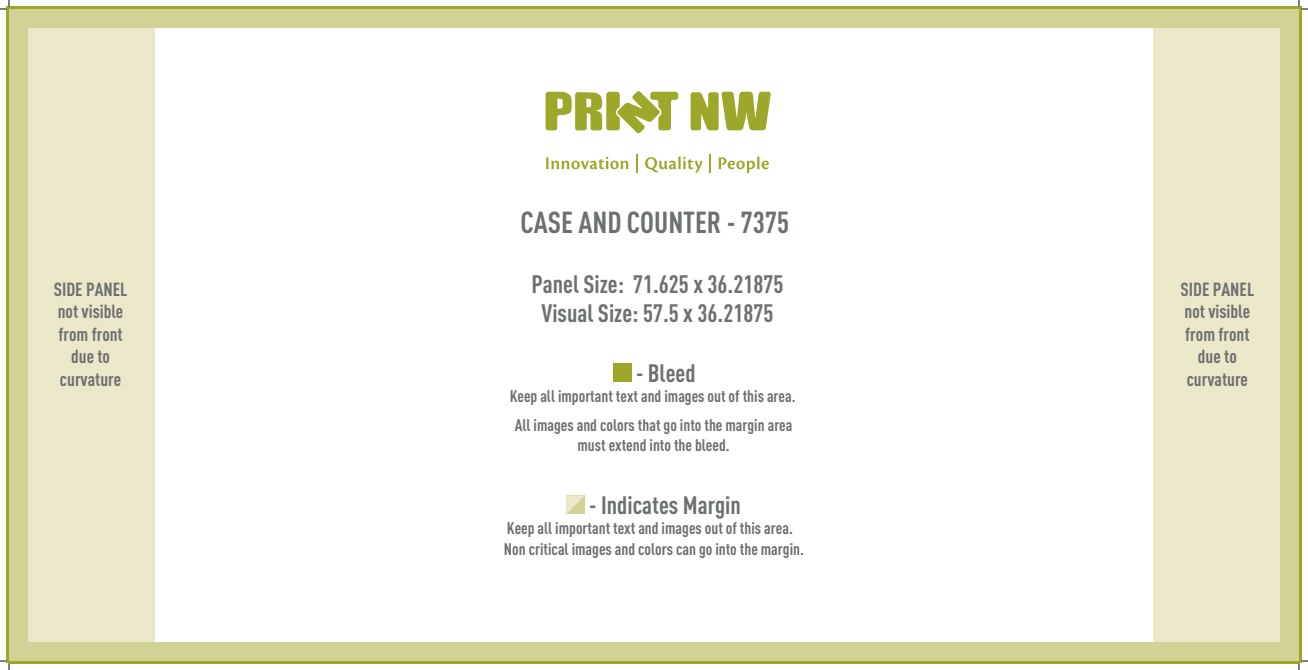
<style>
.page{position:relative;width:1308px;height:670px;background:#fff}
.page>*{position:absolute;margin:0;border:0;box-sizing:border-box;transform-origin:0 0}
.t1{font:700 condensed 30px "DINOT";color:#6d7071}
.t2{font:700 condensed 24.93px/29.9px "DINOT";color:#6d7071;text-align:center}
.t3{font:700 condensed 18.75px/22.5px "DINOT";color:#6d7071;text-align:center}
.t4{font:700 condensed 16.6px/28.7px "DINOT";color:#6d7071;text-align:center}
</style>
<div class="page">
<hr style="left:9px;top:7px;width:1289px;height:2px;background:#9da72a">
<hr style="left:9px;top:661px;width:1289px;height:2px;background:#9da72a">
<hr style="left:7px;top:7px;width:2px;height:656px;background:#9da72a">
<hr style="left:1298px;top:7px;width:2px;height:656px;background:#9da72a">
<div style="left:9px;top:9px;width:145px;height:652px;background:#ebe8ca"></div>
<div style="left:1153px;top:9px;width:145px;height:652px;background:#ebe8ca"></div>
<div style="left:1280px;top:9px;width:18px;height:652px;background:#d2d296"></div>
<div style="left:9px;top:9px;width:1289px;height:18px;background:#d2d296"></div>
<div style="left:9px;top:643px;width:1289px;height:18px;background:#d2d296"></div>
<div style="left:9px;top:9px;width:18px;height:652px;background:#d2d296"></div>
<svg style="left:690px;top:92px;width:80px;height:38px"></svg>
<svg style="left:545px;top:91px;width:133px;height:43px"></svg>
<svg style="left:546px;top:157px;width:82px;height:12px"></svg>
<svg style="left:636px;top:154px;width:1px;height:18px"></svg>
<svg style="left:645px;top:156px;width:57px;height:17px"></svg>
<svg style="left:709px;top:154px;width:1px;height:18px"></svg>
<svg style="left:718px;top:156px;width:50px;height:17px"></svg>
<div style="left:613px;top:364px;width:18px;height:18px;background:#9da72a"></div>
<svg style="left:566px;top:496px;width:19px;height:18px"></svg>
<svg style="left:0;top:0;width:10px;height:10px"></svg>
<svg style="left:0;top:661px;width:10px;height:9px"></svg>
<svg style="left:1298px;top:0;width:9px;height:10px"></svg>
<svg style="left:1298px;top:661px;width:9px;height:9px"></svg>
<h1 class="t1" style="left:520px;top:204px;width:270px">CASE AND COUNTER - 7375</h1>
<h2 class="t2" style="left:531px;top:268px;width:253px">Panel Size: 71.625 x 36.21875<br>Visual Size: 57.5 x 36.21875</h2>
<p class="t3" style="left:54px;top:278px;width:75px">SIDE PANEL not visible from front due to curvature</p>
<p class="t3" style="left:1180px;top:278px;width:75px">SIDE PANEL not visible from front due to curvature</p>
<h2 class="t2" style="left:636px;top:358px;width:61px">- Bleed</h2>
<p class="t4" style="left:509px;top:382px;width:287px">Keep all important text and images out of this area.<br>All images and colors that go into the margin area</p>
<p class="t4" style="left:577px;top:430px;width:154px">must extend into the bleed.</p>
<h2 class="t2" style="left:589px;top:490px;width:153px">- Indicates Margin</h2>
<p class="t4" style="left:504px;top:518px;width:301px;line-height:20.9px;text-align:left">Keep all important text and images out of this area.<br>Non critical images and colors can go into the margin.</p>
</div>
